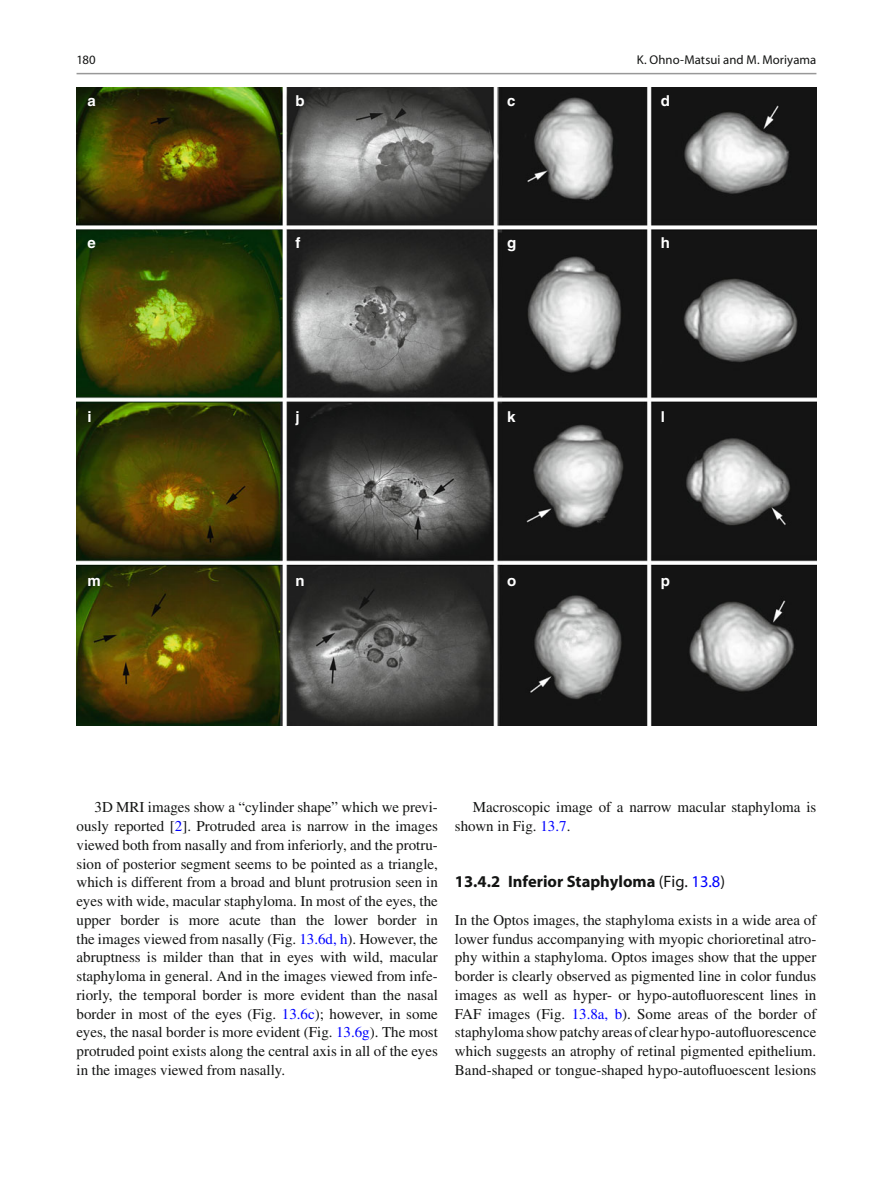
<style>
.page{position:relative;width:893px;height:1187px;background:#fff}
.page>*{position:absolute;margin:0;border:0;box-sizing:border-box;transform-origin:0 0}
.t1{font:700 16.5px "Myriad";color:#131413}
.t2{font:15px/18.8px "Times";color:#131413;text-align:justify}
.t3{font:700 15px "Helvetica";color:#fff}
.t4{font:12.75px "Myriad";letter-spacing:.01em;color:#131413}
.s1{color:#00f}
.s2{font-weight:400}
.s3{font-weight:400;color:#00f}
</style>
<div class="page">
<img style="left:77px;top:88px;width:739px;height:637px">
<hr style="left:77px;top:73px;width:739px;height:1px;background:#989898">
<p class="t4" style="left:77px;top:55px;width:21px">180</p>
<p class="t4" style="left:637px;top:55px;width:181px">K. Ohno-Matsui and M. Moriyama</p>
<p class="t3" style="left:88px;top:95px;width:10px">a</p>
<p class="t3" style="left:295px;top:95px;width:11px">b</p>
<p class="t3" style="left:507px;top:95px;width:10px">c</p>
<p class="t3" style="left:661px;top:95px;width:11px">d</p>
<p class="t3" style="left:88px;top:237px;width:10px">e</p>
<p class="t3" style="left:295px;top:237px;width:6px">f</p>
<p class="t3" style="left:507px;top:237px;width:11px">g</p>
<p class="t3" style="left:661px;top:237px;width:11px">h</p>
<p class="t3" style="left:88px;top:411px;width:6px">i</p>
<p class="t3" style="left:295px;top:411px;width:6px">j</p>
<p class="t3" style="left:507px;top:411px;width:10px">k</p>
<p class="t3" style="left:661px;top:411px;width:6px">l</p>
<p class="t3" style="left:88px;top:575px;width:15px">m</p>
<p class="t3" style="left:295px;top:575px;width:11px">n</p>
<p class="t3" style="left:507px;top:575px;width:11px">o</p>
<p class="t3" style="left:661px;top:575px;width:11px">p</p>
<p class="t2" style="left:77px;top:799px;width:363px;text-indent:18px">3D MRI images show a “cylinder shape” which we previ&shy;ously reported [ <span class="s1">2</span> ]. Protruded area is narrow in the images viewed both from nasally and from inferiorly, and the protru&shy;sion of posterior segment seems to be pointed as a triangle, which is different from a broad and blunt protrusion seen in eyes with wide, macular staphyloma. In most of the eyes, the upper border is more acute than the lower border in the images viewed from nasally (Fig. <span class="s1">13.6d, h</span> ). However, the abruptness is milder than that in eyes with wild, macular staphyloma in general. And in the images viewed from infe&shy;riorly, the temporal border is more evident than the nasal border in most of the eyes (Fig. <span class="s1">13.6c</span> ); however, in some eyes, the nasal border is more evident (Fig. <span class="s1">13.6g</span> ). The most protruded point exists along the central axis in all of the eyes in the images viewed from nasally.</p>
<p class="t2" style="left:455px;top:799px;width:363px;text-indent:18px">Macroscopic image of a narrow macular staphyloma is shown in Fig. <span class="s1">13.7</span> .</p>
<p class="t1" style="left:455px;top:875px;width:272px">13.4.2 Inferior Staphyloma <span class="s2">(Fig.</span> <span class="s3">13.8</span> <span class="s2">)</span></p>
<p class="t2" style="left:455px;top:911px;width:363px">In the Optos images, the staphyloma exists in a wide area of lower fundus accompanying with myopic chorioretinal atro&shy;phy within a staphyloma. Optos images show that the upper border is clearly observed as pigmented line in color fundus images as well as hyper- or hypo-autofluorescent lines in FAF images (Fig. <span class="s1">13.8a, b</span> ). Some areas of the border of staphyloma show patchy areas of clear hypo- autofluorescence which suggests an atrophy of retinal pigmented epithelium.<br>Band-shaped or tongue-shaped hypo-autofluoescent lesions</p>
</div>
